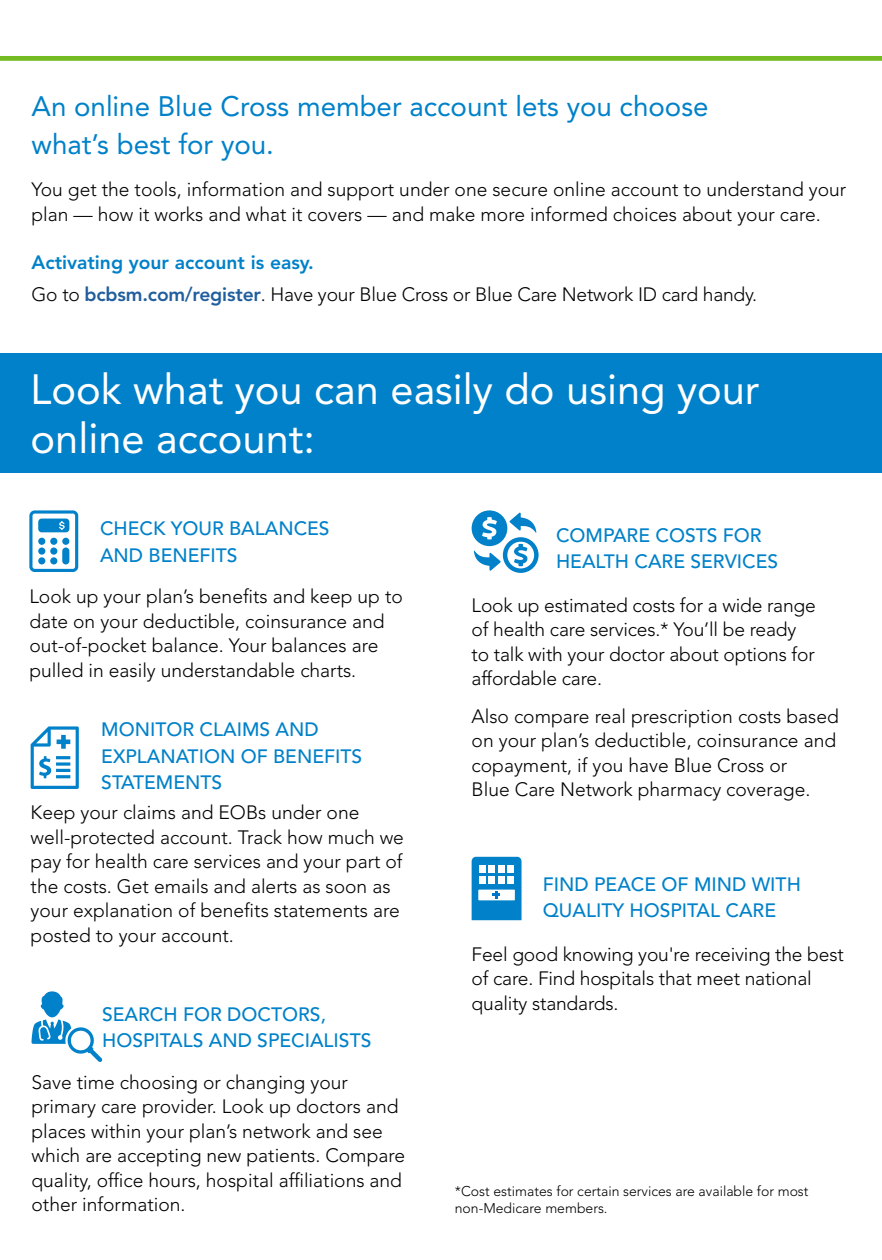
<style>
.page{position:relative;width:882px;height:1260px;background:#fff}
.page>*{position:absolute;margin:0;border:0;box-sizing:border-box;transform-origin:0 0}
.t1{font:42px/49px "Avenir LT Std";color:#fff}
.t2{font:28px/38.5px "Avenir LT Std";color:#0081c9}
.t3{font:300 19.25px/24.5px "Avenir LT Std";color:#000}
.t4{font:500 19.25px/26.2px "Avenir LT Std";color:#0081c9}
.t5{font:800 19.25px "Avenir LT Std";color:#0081c9}
.t6{font:300 14px/16.8px "Avenir LT Std";color:#000}
.s1{font-weight:800;color:#215e9e}
</style>
<div class="page">
<div style="left:0;top:56px;width:882px;height:5px;background:#74bb23"></div>
<div style="left:0;top:353px;width:882px;height:119px;background:#0081c9"></div>
<svg style="left:29px;top:510px;width:49px;height:62px"></svg>
<svg style="left:31px;top:726px;width:48px;height:63px"></svg>
<svg style="left:31px;top:991px;width:71px;height:71px"></svg>
<svg style="left:472px;top:510px;width:67px;height:63px"></svg>
<svg style="left:472px;top:857px;width:50px;height:63px"></svg>
<p class="t2" style="left:32px;top:87px;width:679px">An online Blue Cross member account lets you choose what’s best for you.</p>
<p class="t3" style="left:32px;top:177px;width:816px">You get the tools, information and support under one secure online account to understand your plan — how it works and what it covers — and make more informed choices about your care.</p>
<p class="t5" style="left:32px;top:251px;width:284px">Activating your account is easy.</p>
<p class="t3" style="left:32px;top:282px;width:727px">Go to <span class="s1">bcbsm.com/register</span>. Have your Blue Cross or Blue Care Network ID card handy.</p>
<p class="t1" style="left:31px;top:365px;width:730px">Look what you can easily do using your online account:</p>
<p class="t4" style="left:100px;top:516px;width:231px">CHECK YOUR BALANCES<br>AND BENEFITS</p>
<p class="t3" style="left:29px;top:584px;width:375px">Look up your plan’s benefts and keep up to date on your deductible, coinsurance and out-of-pocket balance. Your balances are pulled in easily understandable charts.</p>
<p class="t4" style="left:101px;top:717px;width:262px">MONITOR CLAIMS AND<br>EXPLANATION OF BENEFITS<br>STATEMENTS</p>
<p class="t3" style="left:31px;top:801px;width:375px">Keep your claims and EOBs under one well-protected account. Track how much we pay for health care services and your part of the costs. Get emails and alerts as soon as your explanation of benefts statements are posted to your account.</p>
<p class="t4" style="left:102px;top:1002px;width:271px">SEARCH FOR DOCTORS,<br>HOSPITALS AND SPECIALISTS</p>
<p class="t3" style="left:31px;top:1070px;width:375px">Save time choosing or changing your primary care provider. Look up doctors and places within your plan’s network and see which are accepting new patients. Compare quality, offce hours, hospital affliations and other information.</p>
<p class="t4" style="left:556px;top:523px;width:224px">COMPARE COSTS FOR<br>HEALTH CARE SERVICES</p>
<p class="t3" style="left:472px;top:593px;width:346px">Look up estimated costs for a wide range of health care services.* You’ll be ready to talk with your doctor about options for affordable care.</p>
<p class="t3" style="left:472px;top:704px;width:369px">Also compare real prescription costs based on your plan’s deductible, coinsurance and copayment, if you have Blue Cross or<br>Blue Care Network pharmacy coverage.</p>
<p class="t4" style="left:543px;top:871px;width:260px">FIND PEACE OF MIND WITH<br>QUALITY HOSPITAL CARE</p>
<p class="t3" style="left:472px;top:942px;width:374px">Feel good knowing you're receiving the best of care. Find hospitals that meet national quality standards.</p>
<p class="t6" style="left:455px;top:1183px;width:355px">*Cost estimates for certain services are available for most non-Medicare members.</p>
</div>
